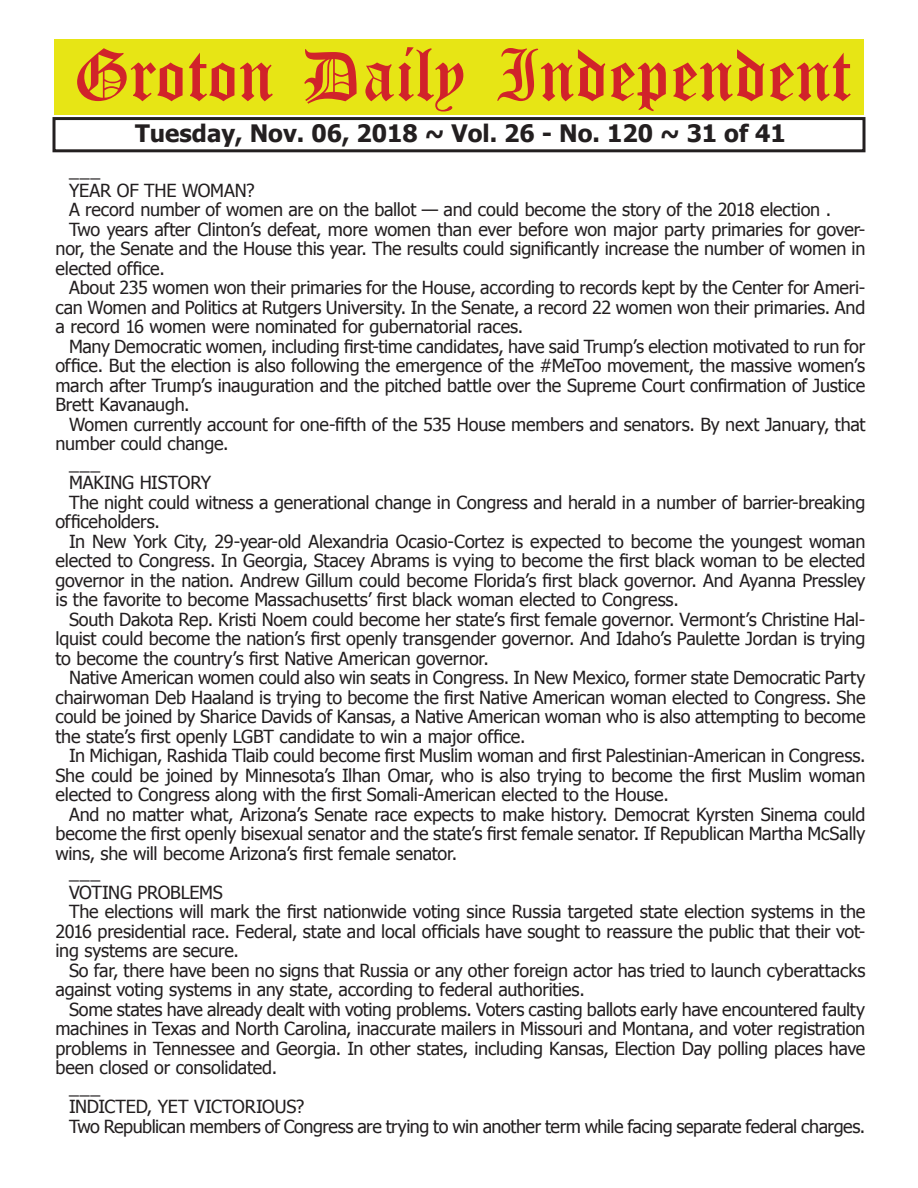
<style>
.page{position:relative;width:918px;height:1188px;background:#fff}
.page>*{position:absolute;margin:0;border:0;box-sizing:border-box;transform-origin:0 0}
.t1{font:54px "Old English Five";color:#d1232a}
.t2{font:700 24px "Tahoma";color:#231f20}
.t3{font:18px "Tahoma";letter-spacing:-.015em;color:#231f20}
</style>
<div class="page">
<div style="left:52px;top:117px;width:814px;height:35px;border:3px solid #231f20"></div>
<div style="left:54px;top:40px;width:810px;height:75px;background:#e7e515"></div>
<h1 class="t1" style="left:73px;top:50px;width:779px">Groton Daily Independent</h1>
<h2 class="t2" style="left:135px;top:116px;width:652px">Tuesday, Nov. 06, 2018 ~ Vol. 26 - No. 120 ~ 31 of 41</h2>
<p class="t3" style="left:69px;top:159px;width:33px">___</p>
<p class="t3" style="left:69px;top:178px;width:187px">YEAR OF THE WOMAN?</p>
<p class="t3" style="left:69px;top:198px;width:764px">A record number of women are on the ballot — and could become the story of the 2018 election .</p>
<p class="t3" style="left:69px;top:217px;width:798px">Two years after Clinton’s defeat, more women than ever before won major party primaries for gover-</p>
<p class="t3" style="left:56px;top:237px;width:811px">nor, the Senate and the House this year. The results could significantly increase the number of women in</p>
<p class="t3" style="left:56px;top:256px;width:111px">elected office.</p>
<p class="t3" style="left:69px;top:276px;width:798px">About 235 women won their primaries for the House, according to records kept by the Center for Ameri-</p>
<p class="t3" style="left:56px;top:295px;width:811px">can Women and Politics at Rutgers University. In the Senate, a record 22 women won their primaries. And</p>
<p class="t3" style="left:56px;top:315px;width:469px">a record 16 women were nominated for gubernatorial races.</p>
<p class="t3" style="left:69px;top:334px;width:798px">Many Democratic women, including first-time candidates, have said Trump’s election motivated to run for</p>
<p class="t3" style="left:56px;top:354px;width:811px">office. But the election is also following the emergence of the #MeToo movement, the massive women’s</p>
<p class="t3" style="left:56px;top:373px;width:811px">march after Trump’s inauguration and the pitched battle over the Supreme Court confirmation of Justice</p>
<p class="t3" style="left:56px;top:393px;width:136px">Brett Kavanaugh.</p>
<p class="t3" style="left:69px;top:412px;width:798px">Women currently account for one-fifth of the 535 House members and senators. By next January, that</p>
<p class="t3" style="left:56px;top:432px;width:175px">number could change.</p>
<p class="t3" style="left:69px;top:451px;width:33px">___</p>
<p class="t3" style="left:69px;top:471px;width:144px">MAKING HISTORY</p>
<p class="t3" style="left:69px;top:490px;width:798px">The night could witness a generational change in Congress and herald in a number of barrier-breaking</p>
<p class="t3" style="left:56px;top:510px;width:106px">officeholders.</p>
<p class="t3" style="left:69px;top:529px;width:798px">In New York City, 29-year-old Alexandria Ocasio-Cortez is expected to become the youngest woman</p>
<p class="t3" style="left:56px;top:549px;width:811px">elected to Congress. In Georgia, Stacey Abrams is vying to become the first black woman to be elected</p>
<p class="t3" style="left:56px;top:568px;width:811px">governor in the nation. Andrew Gillum could become Florida’s first black governor. And Ayanna Pressley</p>
<p class="t3" style="left:56px;top:588px;width:625px">is the favorite to become Massachusetts’ first black woman elected to Congress.</p>
<p class="t3" style="left:69px;top:607px;width:798px">South Dakota Rep. Kristi Noem could become her state’s first female governor. Vermont’s Christine Hal-</p>
<p class="t3" style="left:56px;top:627px;width:811px">lquist could become the nation’s first openly transgender governor. And Idaho’s Paulette Jordan is trying</p>
<p class="t3" style="left:56px;top:646px;width:435px">to become the country’s first Native American governor.</p>
<p class="t3" style="left:69px;top:666px;width:798px">Native American women could also win seats in Congress. In New Mexico, former state Democratic Party</p>
<p class="t3" style="left:56px;top:685px;width:811px">chairwoman Deb Haaland is trying to become the first Native American woman elected to Congress. She</p>
<p class="t3" style="left:56px;top:705px;width:812px">could be joined by Sharice Davids of Kansas, a Native American woman who is also attempting to become</p>
<p class="t3" style="left:56px;top:724px;width:472px">the state’s first openly LGBT candidate to win a major office.</p>
<p class="t3" style="left:69px;top:744px;width:798px">In Michigan, Rashida Tlaib could become first Muslim woman and first Palestinian-American in Congress.</p>
<p class="t3" style="left:56px;top:763px;width:811px">She could be joined by Minnesota’s Ilhan Omar, who is also trying to become the first Muslim woman</p>
<p class="t3" style="left:56px;top:783px;width:615px">elected to Congress along with the first Somali-American elected to the House.</p>
<p class="t3" style="left:69px;top:802px;width:798px">And no matter what, Arizona’s Senate race expects to make history. Democrat Kyrsten Sinema could</p>
<p class="t3" style="left:56px;top:822px;width:811px">become the first openly bisexual senator and the state’s first female senator. If Republican Martha McSally</p>
<p class="t3" style="left:56px;top:841px;width:403px">wins, she will become Arizona’s first female senator.</p>
<p class="t3" style="left:69px;top:861px;width:33px">___</p>
<p class="t3" style="left:69px;top:880px;width:155px">VOTING PROBLEMS</p>
<p class="t3" style="left:69px;top:900px;width:798px">The elections will mark the first nationwide voting since Russia targeted state election systems in the</p>
<p class="t3" style="left:56px;top:919px;width:812px">2016 presidential race. Federal, state and local officials have sought to reassure the public that their vot-</p>
<p class="t3" style="left:56px;top:939px;width:185px">ing systems are secure.</p>
<p class="t3" style="left:69px;top:958px;width:798px">So far, there have been no signs that Russia or any other foreign actor has tried to launch cyberattacks</p>
<p class="t3" style="left:56px;top:978px;width:531px">against voting systems in any state, according to federal authorities.</p>
<p class="t3" style="left:69px;top:997px;width:798px">Some states have already dealt with voting problems. Voters casting ballots early have encountered faulty</p>
<p class="t3" style="left:56px;top:1017px;width:811px">machines in Texas and North Carolina, inaccurate mailers in Missouri and Montana, and voter registration</p>
<p class="t3" style="left:56px;top:1036px;width:811px">problems in Tennessee and Georgia. In other states, including Kansas, Election Day polling places have</p>
<p class="t3" style="left:56px;top:1056px;width:223px">been closed or consolidated.</p>
<p class="t3" style="left:69px;top:1075px;width:33px">___</p>
<p class="t3" style="left:69px;top:1095px;width:237px">INDICTED, YET VICTORIOUS?</p>
<p class="t3" style="left:69px;top:1114px;width:798px">Two Republican members of Congress are trying to win another term while facing separate federal charges.</p>
</div>
